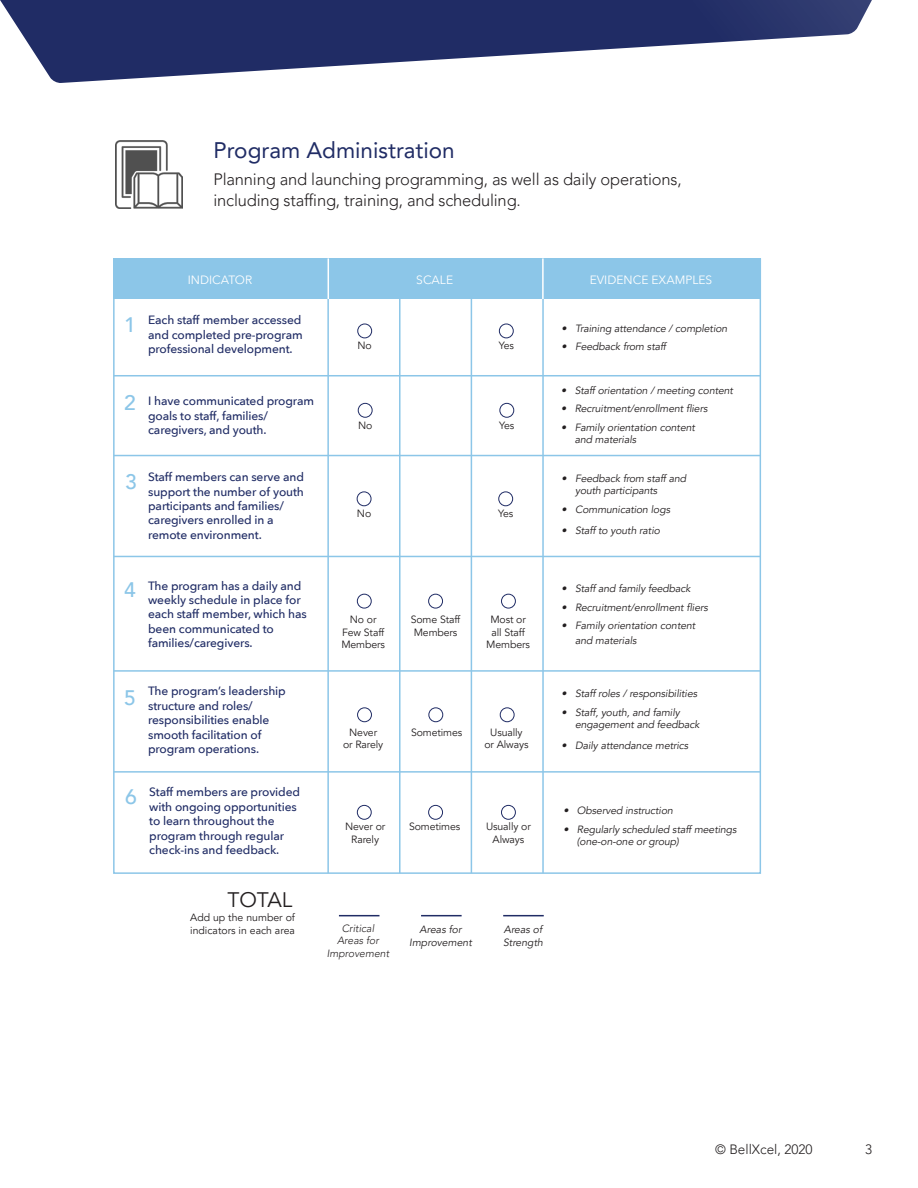
<style>
.page{position:relative;width:918px;height:1188px;background:#fff}
.page>*{position:absolute;margin:0;border:0;box-sizing:border-box;transform-origin:0 0}
.t1{font:22.5px "Avenir LT Pro";color:#202c65}
.t2{font:500 21px "Avenir LT Pro";color:#8cc6e8}
.t3{font:21px "Avenir LT Pro";color:#231f20}
.t4{font:300 16.5px/21px "Avenir LT Pro";letter-spacing:-.01em;color:#231f20}
.t5{font:300 13.5px "Avenir LT Pro";color:#231f20}
.t6{font:500 12px/14.4px "Avenir Next";letter-spacing:-.01em;color:#202c65}
.t7{font:12px "Avenir Next";color:#fff}
.t8{font:italic 10.5px/12px "Avenir LT Pro";letter-spacing:-.01em;color:#231f20}
.t9{font:10.5px/12.6px "Avenir LT Pro";letter-spacing:-.01em;color:#231f20}
.t10{font:italic 300 10.5px/12.6px "Avenir LT Pro";color:#231f20;text-align:center}
</style>
<div class="page">
<div style="left:113px;top:258px;width:647px;height:41px;background:#8cc6e8"></div>
<svg style="left:0;top:0;width:872px;height:83px;fill:#202c65"></svg>
<hr style="left:114px;top:375px;width:646px;height:1px;background:#8cc6e8">
<hr style="left:114px;top:455px;width:646px;height:1px;background:#8cc6e8">
<hr style="left:114px;top:556px;width:646px;height:1px;background:#8cc6e8">
<hr style="left:114px;top:670px;width:646px;height:2px;background:#8cc6e8">
<hr style="left:114px;top:771px;width:646px;height:2px;background:#8cc6e8">
<hr style="left:327px;top:298px;width:2px;height:575px;background:#8cc6e8">
<hr style="left:399px;top:298px;width:2px;height:575px;background:#8cc6e8">
<hr style="left:542px;top:298px;width:2px;height:575px;background:#8cc6e8">
<hr style="left:471px;top:299px;width:1px;height:574px;background:#8cc6e8">
<hr style="left:328px;top:258px;width:1px;height:41px;background:#fff">
<hr style="left:542px;top:258px;width:2px;height:41px;background:#fff">
<hr style="left:339px;top:915px;width:40px;height:1px;background:#202c65">
<hr style="left:421px;top:915px;width:41px;height:1px;background:#202c65">
<hr style="left:503px;top:915px;width:41px;height:1px;background:#202c65">
<div style="left:501px;top:594px;width:15px;height:14px;border:1px solid #202c65;border-radius:50%"></div>
<div style="left:428px;top:594px;width:15px;height:14px;border:1px solid #202c65;border-radius:50%"></div>
<div style="left:357px;top:594px;width:15px;height:14px;border:1px solid #202c65;border-radius:50%"></div>
<div style="left:500px;top:707px;width:15px;height:15px;border:1px solid #202c65;border-radius:50%"></div>
<div style="left:428px;top:707px;width:15px;height:15px;border:1px solid #202c65;border-radius:50%"></div>
<div style="left:357px;top:707px;width:15px;height:15px;border:1px solid #202c65;border-radius:50%"></div>
<div style="left:501px;top:805px;width:15px;height:15px;border:1px solid #202c65;border-radius:50%"></div>
<div style="left:428px;top:805px;width:15px;height:15px;border:1px solid #202c65;border-radius:50%"></div>
<div style="left:357px;top:805px;width:15px;height:15px;border:1px solid #202c65;border-radius:50%"></div>
<div style="left:357px;top:324px;width:15px;height:14px;border:1px solid #202c65;border-radius:50%"></div>
<div style="left:499px;top:324px;width:15px;height:14px;border:1px solid #202c65;border-radius:50%"></div>
<div style="left:358px;top:403px;width:15px;height:15px;border:1px solid #202c65;border-radius:50%"></div>
<div style="left:499px;top:403px;width:15px;height:15px;border:1px solid #202c65;border-radius:50%"></div>
<div style="left:357px;top:492px;width:14px;height:14px;border:1px solid #202c65;border-radius:50%"></div>
<div style="left:498px;top:492px;width:15px;height:14px;border:1px solid #202c65;border-radius:50%"></div>
<img style="left:116px;top:141px;width:67px;height:67px">
<p class="t1" style="left:213px;top:136px;width:243px">Program Administration</p>
<p class="t4" style="left:213px;top:169px;width:470px">Planning and launching programming, as well as daily operations, including staffing, training, and scheduling.</p>
<p class="t2" style="left:124px;top:312px;width:13px">1</p>
<p class="t2" style="left:124px;top:390px;width:13px">2</p>
<p class="t2" style="left:125px;top:469px;width:13px">3</p>
<p class="t7" style="left:188px;top:270px;width:66px">INDICATOR</p>
<p class="t7" style="left:416px;top:270px;width:38px">SCALE</p>
<p class="t7" style="left:590px;top:270px;width:124px">EVIDENCE EXAMPLES</p>
<p class="t6" style="left:148px;top:313px;width:156px;text-align:justify">Each staff member accessed and completed pre-program professional development.</p>
<p class="t6" style="left:148px;top:393px;width:167px">I have communicated program goals to staff, families/ caregivers, and youth.</p>
<p class="t6" style="left:148px;top:469px;width:157px">Staff members can serve and support the number of youth participants and families/ caregivers enrolled in a remote environment.</p>
<p class="t8" style="left:562px;top:322px;width:167px">• Training attendance / completion</p>
<p class="t8" style="left:562px;top:341px;width:106px">• Feedback from staff</p>
<p class="t8" style="left:561px;top:384px;width:173px">• Staff orientation / meeting content</p>
<p class="t8" style="left:561px;top:403px;width:148px">• Recruitment/enrollment fliers</p>
<p class="t8" style="left:575px;top:421px;width:122px;text-indent:-14px">• Family orientation content and materials</p>
<p class="t8" style="left:575px;top:473px;width:113px;text-indent:-14px">• Feedback from staff and youth participants</p>
<p class="t8" style="left:562px;top:503px;width:110px">• Communication logs</p>
<p class="t8" style="left:562px;top:524px;width:100px">• Staff to youth ratio</p>
<p class="t9" style="left:358px;top:340px;width:16px">No</p>
<p class="t9" style="left:499px;top:340px;width:17px">Yes</p>
<p class="t9" style="left:358px;top:419px;width:16px">No</p>
<p class="t9" style="left:499px;top:419px;width:17px">Yes</p>
<p class="t9" style="left:357px;top:508px;width:16px">No</p>
<p class="t9" style="left:498px;top:508px;width:17px">Yes</p>
<p class="t2" style="left:124px;top:577px;width:13px">4</p>
<p class="t2" style="left:124px;top:685px;width:13px">5</p>
<p class="t2" style="left:125px;top:785px;width:13px">6</p>
<p class="t6" style="left:148px;top:578px;width:160px">The program has a daily and weekly schedule in place for each staff member, which has been communicated to families/caregivers.</p>
<p class="t6" style="left:148px;top:684px;width:139px">The program’s leadership structure and roles/ responsibilities enable smooth facilitation of program operations.</p>
<p class="t6" style="left:149px;top:785px;width:152px">Staff members are provided with ongoing opportunities to learn throughout the program through regular check-ins and feedback.</p>
<p class="t3" style="left:227px;top:887px;width:67px">TOTAL</p>
<p class="t9" style="left:190px;top:911px;width:106px">Add up the number of indicators in each area</p>
<p class="t9" style="left:350px;top:613px;width:28px">No or</p>
<p class="t9" style="left:342px;top:626px;width:44px">Few Staff</p>
<p class="t9" style="left:341px;top:638px;width:45px">Members</p>
<p class="t9" style="left:411px;top:613px;width:51px">Some Staff</p>
<p class="t9" style="left:414px;top:626px;width:45px">Members</p>
<p class="t9" style="left:490px;top:614px;width:37px">Most or all Staff</p>
<p class="t9" style="left:486px;top:639px;width:45px">Members</p>
<p class="t9" style="left:343px;top:726px;width:42px;text-align:center">Never or Rarely</p>
<p class="t9" style="left:411px;top:726px;width:53px">Sometimes</p>
<p class="t9" style="left:484px;top:726px;width:46px;text-align:center">Usually or Always</p>
<p class="t9" style="left:345px;top:821px;width:42px">Never or</p>
<p class="t9" style="left:351px;top:833px;width:29px">Rarely</p>
<p class="t9" style="left:409px;top:821px;width:53px">Sometimes</p>
<p class="t9" style="left:486px;top:821px;width:46px">Usually or</p>
<p class="t9" style="left:493px;top:833px;width:33px">Always</p>
<p class="t8" style="left:562px;top:583px;width:131px">• Staff and family feedback</p>
<p class="t8" style="left:562px;top:601px;width:148px">• Recruitment/enrollment fliers</p>
<p class="t8" style="left:575px;top:619px;width:122px;line-height:14.4px;text-indent:-14px">• Family orientation content and materials</p>
<p class="t8" style="left:562px;top:688px;width:137px">• Staff roles / responsibilities</p>
<p class="t8" style="left:575px;top:706px;width:126px;text-indent:-14px">• Staff, youth, and family engagement and feedback</p>
<p class="t8" style="left:562px;top:739px;width:128px">• Daily attendance metrics</p>
<p class="t8" style="left:563px;top:805px;width:111px">• Observed instruction</p>
<p class="t8" style="left:577px;top:824px;width:161px;text-indent:-14px">• Regularly scheduled staff meetings (one-on-one or group)</p>
<p class="t10" style="left:327px;top:922px;width:64px">Critical<br>Areas for<br>Improvement</p>
<p class="t8" style="left:409px;top:924px;width:64px;line-height:12.6px;text-align:center">Areas for<br>Improvement</p>
<p class="t8" style="left:503px;top:924px;width:42px;line-height:12.6px">Areas of<br>Strength</p>
<p class="t5" style="left:715px;top:1141px;width:99px">© BellXcel, 2020</p>
<p class="t5" style="left:865px;top:1141px;width:9px">3</p>
</div>
